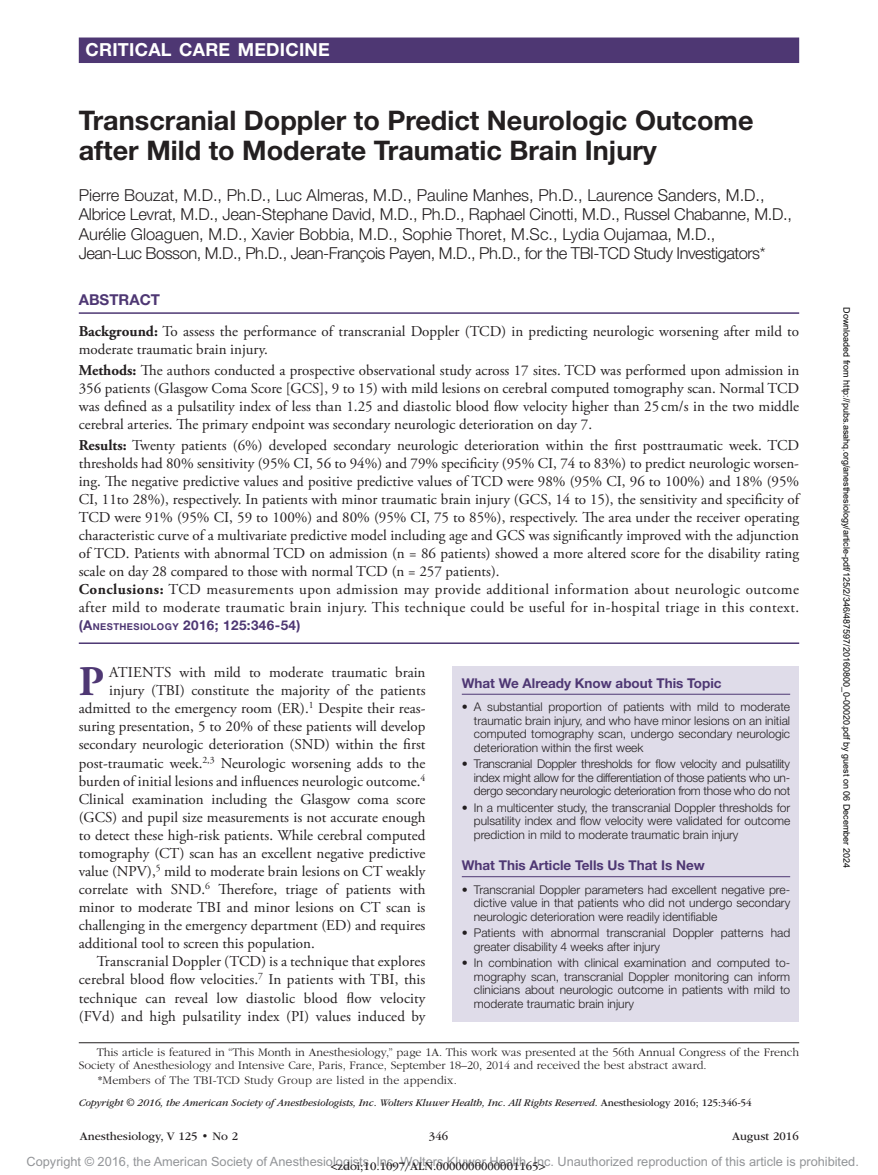
<style>
.page{position:relative;width:878px;height:1175px;background:#fff}
.page>*{position:absolute;margin:0;border:0;box-sizing:border-box;transform-origin:0 0}
.t1{font:700 42.15px "Adobe Garamond Pro";color:#4e3773}
.t2{font:700 27px/30px "Helvetica Neue LT Std";color:#231f20}
.t3{font:700 18px "Helvetica Neue LT Std";letter-spacing:.015em;color:#fff}
.t4{font:300 16.5px/19.5px "Helvetica Neue LT Std";letter-spacing:-.015em;color:#231f20}
.t5{font:15px/18px "Adobe Garamond Pro";color:#231f20}
.t6{font:700 15px "Helvetica Neue LT Std";color:#4e3773}
.t7{font:700 13.5px "Helvetica Neue LT Std";color:#4e3773}
.t8{font:700 13.5px "Helvetica Neue LT Std";letter-spacing:.03em;color:#4e3773}
.t9{font:12.75px "Arial MT Std";color:#939598}
.t10{font:300 12px/13.5px "Helvetica Neue LT Std";color:#231f20;text-align:justify}
.t11{font:300 12px/13.5px "ITC Garamond Std";color:#231f20}
.t12{font:12px "ITC Garamond Std";color:#231f20}
.t13{font:italic 10.5px "ITC Garamond Std";letter-spacing:-.01em;color:#231f20}
.t14{font:9px "Arial";color:#000}
.s1{font-weight:700}
.s2{font-style:inherit}
.s3{font-size:9.45px}
.s4{font-style:normal}
</style>
<div class="page">
<div style="left:452px;top:666px;width:347px;height:355px;background:#dfdce9"></div>
<hr style="left:462px;top:694px;width:328px;height:1px;background:#4e3773">
<hr style="left:462px;top:876px;width:328px;height:1px;background:#4e3773">
<hr style="left:79px;top:312px;width:720px;height:2px;background:#4e3773">
<hr style="left:79px;top:642px;width:720px;height:2px;background:#4e3773">
<hr style="left:79px;top:1042px;width:720px;height:1px;background:#231f20">
<div style="left:79px;top:38px;width:720px;height:25px;background:#4e3773"></div>
<p class="t3" style="left:86px;top:38px;width:246px">CRITICAL CARE MEDICINE</p>
<h2 class="t2" style="left:79px;top:105px;width:676px">Transcranial Doppler to Predict Neurologic Outcome after Mild to Moderate Traumatic Brain Injury</h2>
<p class="t4" style="left:79px;top:185px;width:715px">Pierre Bouzat, M.D., Ph.D., Luc Almeras, M.D., Pauline Manhes, Ph.D., Laurence Sanders, M.D., Albrice Levrat, M.D., Jean-Stephane David, M.D., Ph.D., Raphael Cinotti, M.D., Russel Chabanne, M.D., Aurélie Gloaguen, M.D., Xavier Bobbia, M.D., Sophie Thoret, M.Sc., Lydia Oujamaa, M.D.,<br>Jean-Luc Bosson, M.D., Ph.D., Jean-François Payen, M.D., Ph.D., for the TBI-TCD Study Investigators*</p>
<p class="t6" style="left:79px;top:290px;width:83px">ABSTRACT</p>
<p class="t5" style="left:79px;top:323px;width:721px"><span class="s1">Background:</span> To assess the performance of transcranial Doppler (TCD) in predicting neurologic worsening after mild to moderate traumatic brain injury.</p>
<p class="t5" style="left:79px;top:362px;width:722px;text-align:justify"><span class="s1">Methods:</span> The authors conducted a prospective observational study across 17 sites. TCD was performed upon admission in 356 patients (Glasgow Coma Score [GCS], 9 to 15) with mild lesions on cerebral computed tomography scan. Normal TCD was defined as a pulsatility index of less than 1.25 and diastolic blood flow velocity higher than 25cm/s in the two middle cerebral arteries. The primary endpoint was secondary neurologic deterioration on day 7.</p>
<p class="t5" style="left:79px;top:437px;width:722px"><span class="s1">Results:</span> Twenty patients (6%) developed secondary neurologic deterioration within the first posttraumatic week. TCD thresholds had 80% sensitivity (95% CI, 56 to 94%) and 79% specificity (95% CI, 74 to 83%) to predict neurologic worsen&shy;ing. The negative predictive values and positive predictive values of TCD were 98% (95% CI, 96 to 100%) and 18% (95% CI, 11to 28%), respectively. In patients with minor traumatic brain injury (GCS, 14 to 15), the sensitivity and specificity of TCD were 91% (95% CI, 59 to 100%) and 80% (95% CI, 75 to 85%), respectively. The area under the receiver operating characteristic curve of a multivariate predictive model including age and GCS was significantly improved with the adjunction of TCD. Patients with abnormal TCD on admission (n = 86 patients) showed a more altered score for the disability rating scale on day 28 compared to those with normal TCD (n = 257 patients).<br><span class="s1">Conclusions:</span> TCD measurements upon admission may provide additional information about neurologic outcome after mild to moderate traumatic brain injury. This technique could be useful for in-hospital triage in this context.</p>
<p class="t8" style="left:79px;top:617px;width:223px">(<span class="s2">A</span><span class="s3">NESTHESIOLOGY</span> 2016; 125:346-54)</p>
<h1 class="t1" style="left:79px;top:657px;width:27px">P</h1>
<p class="t5" style="left:109px;top:664px;width:318px">atients with mild to moderate traumatic brain</p>
<p class="t5" style="left:109px;top:682px;width:318px">injury (TBI) constitute the majority of the patients</p>
<p class="t5" style="left:79px;top:700px;width:348px">admitted to the emergency room (ER).<sup>1</sup> Despite their reas-</p>
<p class="t5" style="left:79px;top:718px;width:348px">suring presentation, 5 to 20% of these patients will develop</p>
<p class="t5" style="left:79px;top:736px;width:348px">secondary neurologic deterioration (SND) within the first</p>
<p class="t5" style="left:79px;top:754px;width:348px">post-traumatic week.<sup>2,3</sup> Neurologic worsening adds to the</p>
<p class="t5" style="left:79px;top:772px;width:348px">burden of initial lesions and influences neurologic outcome.<sup>4</sup></p>
<p class="t5" style="left:79px;top:790px;width:348px">Clinical examination including the Glasgow coma score</p>
<p class="t5" style="left:79px;top:808px;width:348px">(GCS) and pupil size measurements is not accurate enough</p>
<p class="t5" style="left:79px;top:826px;width:348px">to detect these high-risk patients. While cerebral computed</p>
<p class="t5" style="left:79px;top:844px;width:348px">tomography (CT) scan has an excellent negative predictive</p>
<p class="t5" style="left:79px;top:862px;width:348px">value (NPV),<sup>5</sup> mild to moderate brain lesions on CT weakly</p>
<p class="t5" style="left:79px;top:880px;width:348px">correlate with SND.<sup>6</sup> Therefore, triage of patients with</p>
<p class="t5" style="left:79px;top:899px;width:348px">minor to moderate TBI and minor lesions on CT scan is</p>
<p class="t5" style="left:79px;top:917px;width:348px">challenging in the emergency department (ED) and requires</p>
<p class="t5" style="left:79px;top:935px;width:237px">additional tool to screen this population.</p>
<p class="t5" style="left:97px;top:953px;width:330px">Transcranial Doppler (TCD) is a technique that explores</p>
<p class="t5" style="left:79px;top:971px;width:348px">cerebral blood flow velocities.<sup>7</sup> In patients with TBI, this</p>
<p class="t5" style="left:79px;top:989px;width:348px">technique can reveal low diastolic blood flow velocity</p>
<p class="t5" style="left:79px;top:1007px;width:348px">(FVd) and high pulsatility index (PI) values induced by</p>
<p class="t7" style="left:462px;top:674px;width:261px">What We Already Know about This Topic</p>
<p class="t10" style="left:474px;top:700px;width:318px;text-indent:-12px">• A substantial proportion of patients with mild to moderate traumatic brain injury, and who have minor lesions on an initial computed tomography scan, undergo secondary neurologic deterioration within the first week</p>
<p class="t10" style="left:474px;top:757px;width:318px;text-indent:-12px">• Transcranial Doppler thresholds for flow velocity and pulsatility index might allow for the differentiation of those patients who un&shy;dergo secondary neurologic deterioration from those who do not</p>
<p class="t10" style="left:474px;top:800px;width:318px;text-indent:-12px">• In a multicenter study, the transcranial Doppler thresholds for pulsatility index and flow velocity were validated for outcome prediction in mild to moderate traumatic brain injury</p>
<p class="t7" style="left:462px;top:857px;width:244px">What This Article Tells Us That Is New</p>
<p class="t10" style="left:474px;top:882px;width:318px;text-indent:-12px">• Transcranial Doppler parameters had excellent negative pre&shy;dictive value in that patients who did not undergo secondary neurologic deterioration were readily identifiable</p>
<p class="t10" style="left:474px;top:925px;width:318px;text-indent:-12px">• Patients with abnormal transcranial Doppler patterns had greater disability 4 weeks after injury</p>
<p class="t10" style="left:474px;top:955px;width:318px;text-indent:-12px">• In combination with clinical examination and computed to&shy;mography scan, transcranial Doppler monitoring can inform clinicians about neurologic outcome in patients with mild to moderate traumatic brain injury</p>
<p class="t11" style="left:79px;top:1045px;width:721px;text-indent:18px">This article is featured in “This Month in Anesthesiology,” page 1A. This work was presented at the 56th Annual Congress of the French<br>Society of Anesthesiology and Intensive Care, Paris, France, September 18–20, 2014 and received the best abstract award.</p>
<p class="t11" style="left:98px;top:1074px;width:360px">*Members of The TBI-TCD Study Group are listed in the appendix.</p>
<p class="t13" style="left:79px;top:1096px;width:674px">Copyright © 2016, the American Society of Anesthesiologists, Inc. Wolters Kluwer Health, Inc. All Rights Reserved. <span class="s4">Anesthesiology 2016; 125:346-54</span></p>
<p class="t12" style="left:80px;top:1130px;width:160px">Anesthesiology, V 125 • No 2</p>
<p class="t12" style="left:429px;top:1130px;width:21px">346</p>
<p class="t12" style="left:732px;top:1130px;width:68px">August 2016</p>
<p class="t14" style="left:850px;top:307px;width:562px;rotate:90deg">Downloaded from http://pubs.asahq.org/anesthesiology/article-pdf/125/2/346/487597/20160800_0-00020.pdf by guest on 06 December 2024</p>
<p class="t9" style="left:27px;top:1154px;width:833px">Copyright © 2016, the American Society of Anesthesiologists, Inc. Wolters Kluwer Health, Inc. Unauthorized reproduction of this article is prohibited.</p>
<p class="t12" style="left:330px;top:1159px;width:216px">&lt;zdoi;10.1097/ALN.0000000000001165&gt;</p>
</div>
